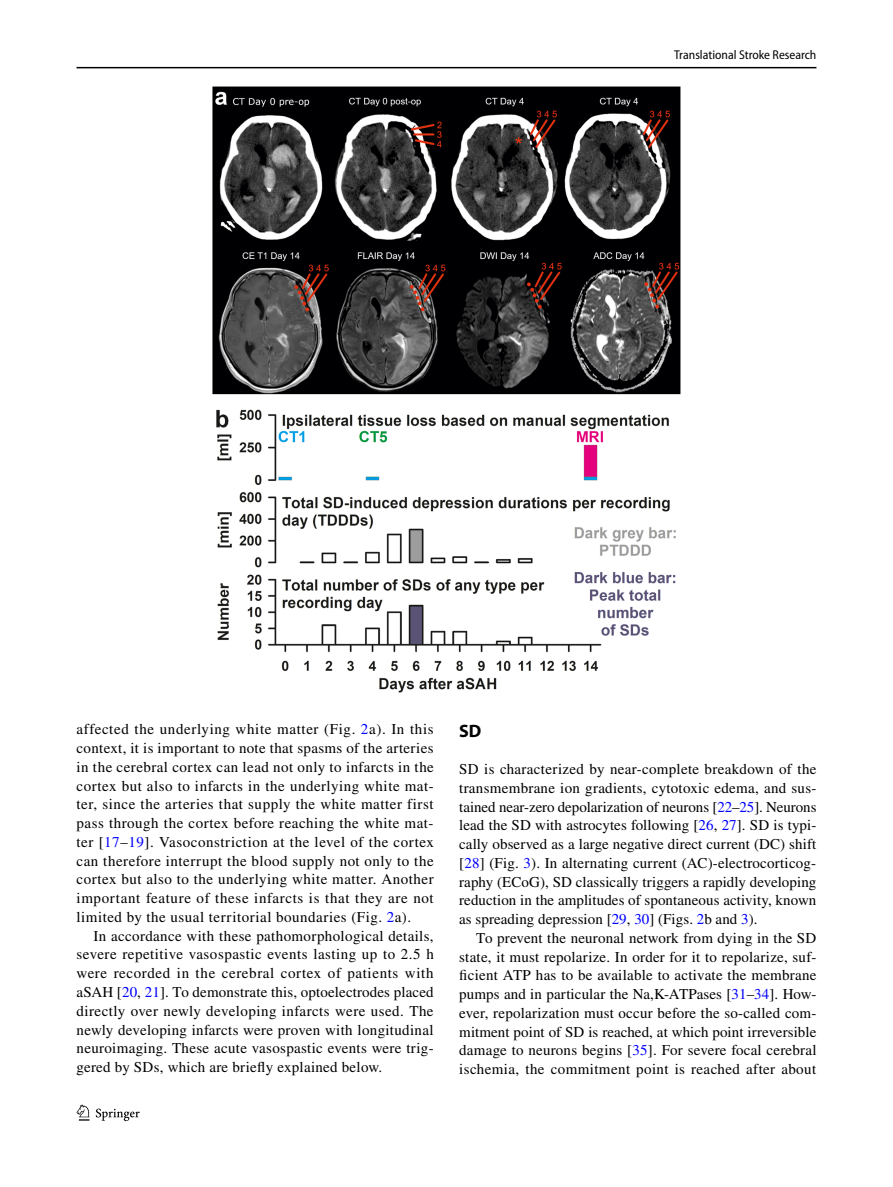
<style>
.page{position:relative;width:893px;height:1187px;background:#fff}
.page>*{position:absolute;margin:0;border:0;box-sizing:border-box;transform-origin:0 0}
.t1{font:700 18px "Myriad Pro";color:#000}
.t2{font:15px/18.8px "STIX";letter-spacing:.02em;color:#000;text-align:justify}
.t3{font:semi-condensed 12.75px "Myriad Pro";color:#000}
.s1{color:#00f}
</style>
<div class="page">
<hr style="left:77px;top:67px;width:739px;height:1px;background:#000">
<svg style="left:77px;top:1104px;width:12px;height:16px"></svg>
<svg style="left:96px;top:1108px;width:44px;height:12px"></svg>
<img style="left:213px;top:87px;width:467px;height:605px">
<p class="t3" style="left:674px;top:48px;width:144px">Translational Stroke Research</p>
<p class="t2" style="left:77px;top:721px;width:359px">affected the underlying white matter (Fig. <span class="s1">2</span>a). In this context, it is important to note that spasms of the arteries in the cerebral cortex can lead not only to infarcts in the cortex but also to infarcts in the underlying white mat&shy;ter, since the arteries that supply the white matter first pass through the cortex before reaching the white mat&shy;ter [<span class="s1">17</span>–<span class="s1">19</span>]. Vasoconstriction at the level of the cortex can therefore interrupt the blood supply not only to the cortex but also to the underlying white matter. Another important feature of these infarcts is that they are not limited by the usual territorial boundaries (Fig. <span class="s1">2</span>a).</p>
<p class="t2" style="left:77px;top:927px;width:359px;text-indent:17px">In accordance with these pathomorphological details, severe repetitive vasospastic events lasting up to 2.5 h were recorded in the cerebral cortex of patients with aSAH [<span class="s1">20</span>, <span class="s1">21</span>]. To demonstrate this, optoelectrodes placed directly over newly developing infarcts were used. The newly developing infarcts were proven with longitudinal neuroimaging. These acute vasospastic events were trig&shy;gered by SDs, which are briefly explained below.</p>
<p class="t1" style="left:459px;top:718px;width:24px">SD</p>
<p class="t2" style="left:459px;top:760px;width:359px">SD is characterized by near-complete breakdown of the transmembrane ion gradients, cytotoxic edema, and sus&shy;tained near-zero depolarization of neurons [<span class="s1">22</span>–<span class="s1">25</span>]. Neurons lead the SD with astrocytes following [<span class="s1">26</span>, <span class="s1">27</span>]. SD is typi&shy;cally observed as a large negative direct current (DC) shift [<span class="s1">28</span>] (Fig. <span class="s1">3</span>). In alternating current (AC)-electrocorticog&shy;raphy (ECoG), SD classically triggers a rapidly developing reduction in the amplitudes of spontaneous activity, known as spreading depression [<span class="s1">29</span>, <span class="s1">30</span>] (Figs. <span class="s1">2</span>b and <span class="s1">3</span>).</p>
<p class="t2" style="left:459px;top:929px;width:359px;text-indent:17px">To prevent the neuronal network from dying in the SD state, it must repolarize. In order for it to repolarize, suf&shy;ficient ATP has to be available to activate the membrane pumps and in particular the Na,K-ATPases [<span class="s1">31</span>–<span class="s1">34</span>]. How&shy;ever, repolarization must occur before the so-called com&shy;mitment point of SD is reached, at which point irreversible damage to neurons begins [<span class="s1">35</span>]. For severe focal cerebral ischemia, the commitment point is reached after about</p>
</div>
